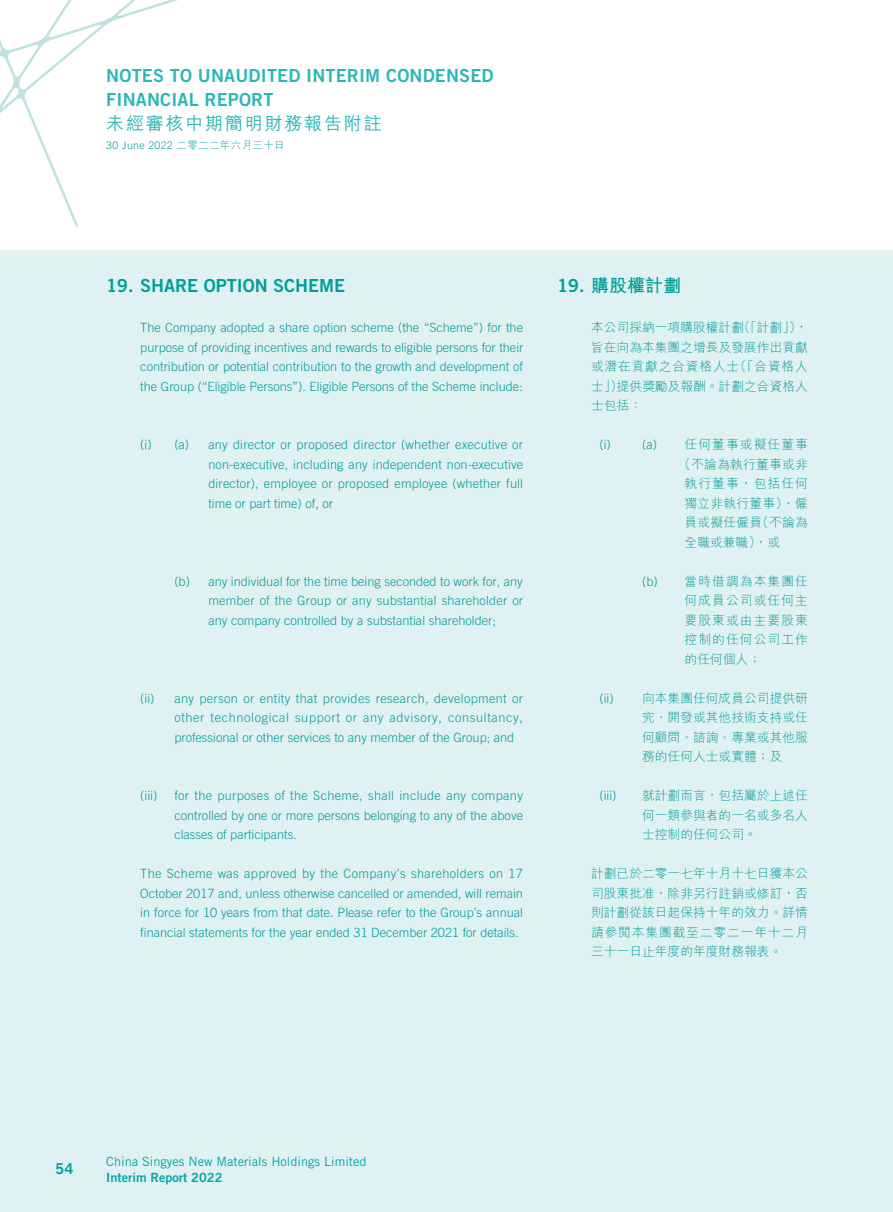
<style>
.page{position:relative;width:893px;height:1212px;background:#fff}
.page>*{position:absolute;margin:0;border:0;box-sizing:border-box;transform-origin:0 0}
.t1{font:18px/24px "Trade Gothic LT Std Bd 2";letter-spacing:.01em;color:#2cb7b5}
.t2{font:18px "Trade Gothic LT Std Bd 2";color:#009e99}
.t3{font:500 18px "M Hei HK";letter-spacing:.1em;color:#2cb7b5}
.t4{font:700 18px "M Hei HK";color:#009e99}
.t5{font:15px "Trade Gothic LT Std Bd 2";color:#009e99}
.t6{font:300 12.75px/19.5px "Trade Gothic LT Std";color:#009e99;text-align:justify}
.t7{font:300 12.75px/19.5px "M Hei HK";color:#009e99;text-align:justify}
.t8{font:12.75px "Trade Gothic LT Std";color:#00a9a6}
.t9{font:300 12.75px "M Hei HK";letter-spacing:.02em;color:#009e99}
.t10{font:300 12.75px "M Hei HK";letter-spacing:.085em;color:#009e99}
.t11{font:12.75px "Trade Gothic LT Std Bd 2";color:#00a9a6}
.t12{font:300 10.5px "Trade Gothic LT Std";letter-spacing:.035em;color:#009e99}
.s1{font-family:"M Hei HK"}
.s2{font-family:"Trade Gothic LT Std Bd 2";font-weight:400}
.s3{font-family:"Trade Gothic LT Std"}
</style>
<div class="page">
<svg style="left:0;top:0;width:178px;height:228px"></svg>
<div style="left:0;top:251px;width:893px;height:961px;background:#e0f1f1"></div>
<h1 class="t1" style="left:106px;top:63px;width:389px">NOTES TO UNAUDITED INTERIM CONDENSED<br>FINANCIAL REPORT</h1>
<h1 class="t3" style="left:106px;top:110px;width:277px">未經審核中期簡明財務報告附註</h1>
<p class="t12" style="left:106px;top:139px;width:180px">30 June 2022 <span class="s1">二零二二年六月三十日</span></p>
<h1 class="t2" style="left:106px;top:275px;width:240px">19. SHARE OPTION SCHEME</h1>
<p class="t6" style="left:140px;top:318px;width:385px">The Company adopted a share option scheme (the “Scheme”) for the purpose of providing incentives and rewards to eligible persons for their contribution or potential contribution to the growth and development of the Group (“Eligible Persons”). Eligible Persons of the Scheme include:</p>
<p class="t6" style="left:140px;top:435px;width:50px">(i) (a)</p>
<p class="t6" style="left:208px;top:435px;width:316px">any director or proposed director (whether executive or non-executive, including any independent non-executive director), employee or proposed employee (whether full time or part time) of, or</p>
<p class="t6" style="left:208px;top:571px;width:316px;text-indent:-34px">(b) any individual for the time being seconded to work for, any member of the Group or any substantial shareholder or any company controlled by a substantial shareholder;</p>
<p class="t6" style="left:140px;top:688px;width:16px">(ii)</p>
<p class="t6" style="left:174px;top:688px;width:350px">any person or entity that provides research, development or other technological support or any advisory, consultancy, professional or other services to any member of the Group; and</p>
<p class="t6" style="left:140px;top:786px;width:18px">(iii)</p>
<p class="t6" style="left:174px;top:786px;width:350px">for the purposes of the Scheme, shall include any company controlled by one or more persons belonging to any of the above classes of participants.</p>
<p class="t6" style="left:140px;top:864px;width:384px">The Scheme was approved by the Company’s shareholders on 17<br>October 2017 and, unless otherwise cancelled or amended, will remain in force for 10 years from that date. Please refer to the Group’s annual financial statements for the year ended 31 December 2021 for details.</p>
<h1 class="t4" style="left:557px;top:273px;width:126px"><span class="s2">19.</span> 購股權計劃</h1>
<p class="t7" style="left:591px;top:318px;width:218px">本公司採納一項購股權計劃（「計劃」），旨在向為本集團之增長及發展作出貢獻或潛在貢獻之合資格人士（「合資格人士」）提供獎勵及報酬。計劃之合資格人士包括：</p>
<p class="t6" style="left:600px;top:435px;width:13px">(i)</p>
<p class="t10" style="left:642px;top:438px;width:167px"><span class="s3">(a)</span> 任何董事或擬任董事</p>
<p class="t9" style="left:678px;top:457px;width:131px">（不論為執行董事或非</p>
<p class="t10" style="left:685px;top:477px;width:125px">執行董事，包括任何</p>
<p class="t9" style="left:685px;top:496px;width:125px">獨立非執行董事）、僱</p>
<p class="t9" style="left:685px;top:516px;width:125px">員或擬任僱員（不論為</p>
<p class="t7" style="left:685px;top:532px;width:97px">全職或兼職），或</p>
<p class="t7" style="left:685px;top:571px;width:125px;text-indent:-43px"><span class="s3">(b)</span> 當時借調為本集團任何成員公司或任何主要股東或由主要股東控制的任何公司工作的任何個人；</p>
<p class="t6" style="left:600px;top:688px;width:16px">(ii)</p>
<p class="t7" style="left:642px;top:688px;width:167px">向本集團任何成員公司提供研究、開發或其他技術支持或任何顧問、諮詢、專業或其他服務的任何人士或實體；及</p>
<p class="t6" style="left:600px;top:786px;width:18px">(iii)</p>
<p class="t7" style="left:642px;top:785px;width:167px">就計劃而言，包括屬於上述任何一類參與者的一名或多名人士控制的任何公司。</p>
<p class="t7" style="left:591px;top:863px;width:218px">計劃已於二零一七年十月十七日獲本公司股東批准，除非另行註銷或修訂，否則計劃從該日起保持十年的效力。詳情請參閱本集團截至二零二一年十二月三十一日止年度的年度財務報表。</p>
<p class="t5" style="left:55px;top:1160px;width:20px">54</p>
<p class="t8" style="left:106px;top:1154px;width:262px">China Singyes New Materials Holdings Limited</p>
<p class="t11" style="left:106px;top:1169px;width:118px">Interim Report 2022</p>
</div>
